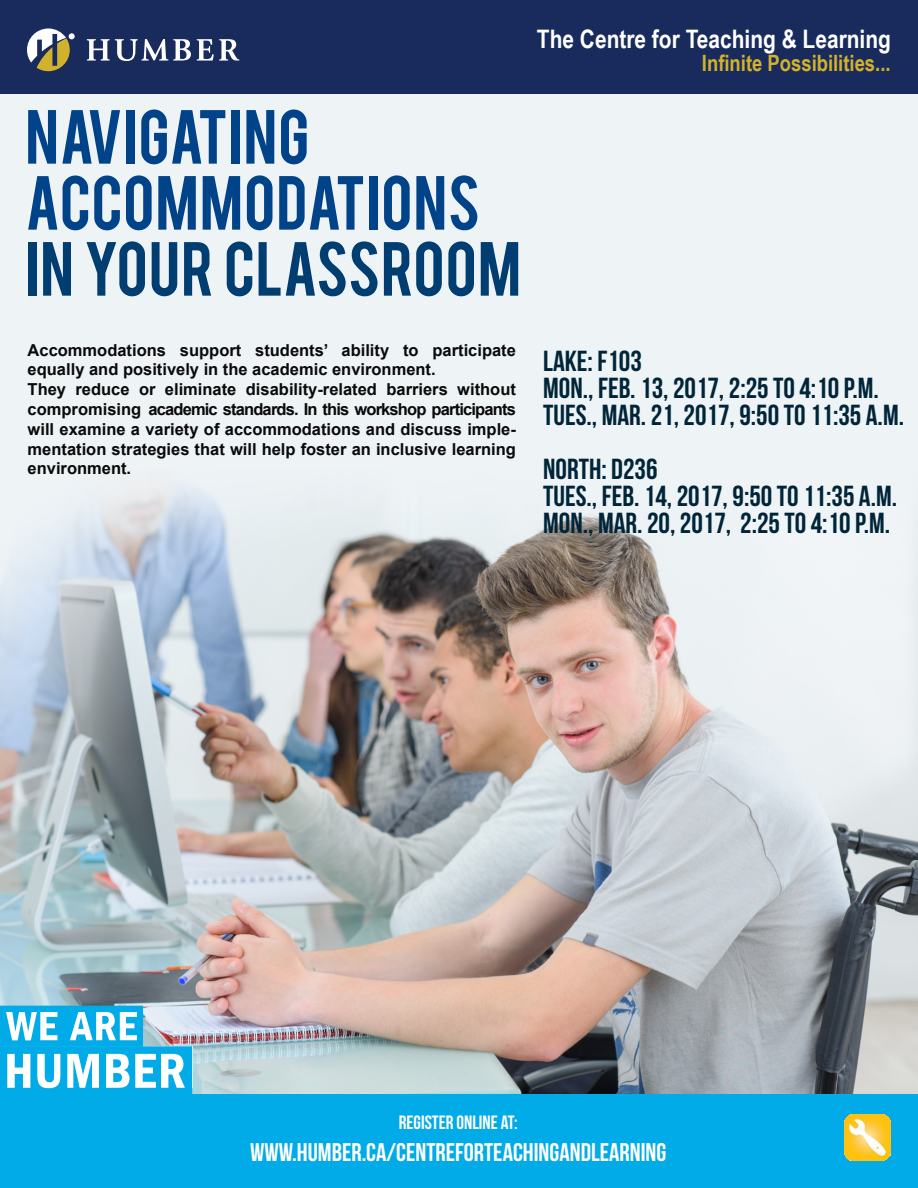
<style>
.page{position:relative;width:918px;height:1188px;background:#fff}
.page>*{position:absolute;margin:0;border:0;box-sizing:border-box;transform-origin:0 0}
.t1{font:60.15px/66px "Bebas";letter-spacing:.015em;color:#004389}
.t2{font:60.15px "Bebas";letter-spacing:.01em;color:#003d71}
.t3{font:28.95px/27.2px "Bebas Neue";color:#002539}
.t4{font:25.5px "Bebas Neue";color:#fff}
.t5{font:700 25.5px "Arial Narrow";color:#fff}
.t6{font:700 22.5px "Arial Narrow";color:#d2b22c}
.t7{font:19.2px "Bebas Neue";color:#fff}
.t8{font:700 16.5px/19.8px "Arial";color:#090a09}
</style>
<div class="page">
<img style="left:0;top:93px;width:918px;height:1002px">
<div style="left:0;top:0;width:918px;height:93px;background:#182b5c"></div>
<svg style="left:87px;top:39px;width:104px;height:22px"></svg>
<svg style="left:197px;top:39px;width:42px;height:22px"></svg>
<svg style="left:27px;top:29px;width:48px;height:42px"></svg>
<svg style="left:0;top:1006px;width:192px;height:89px"></svg>
<div style="left:0;top:1095px;width:918px;height:93px;background:#00abe7"></div>
<img style="left:845px;top:1115px;width:46px;height:46px">
<h1 class="t1" style="left:25px;top:100px;width:456px">NAVIGATING<br>ACCOMMODATIONS</h1>
<h1 class="t2" style="left:25px;top:225px;width:497px">IN YOUR CLASSROOM</h1>
<p class="t8" style="left:28px;top:340px;width:490px">Accommodations support students’ ability to participate equally and positively in the academic environment.<br>They reduce or eliminate disability-related barriers without compromising academic standards. In this workshop participants will examine a variety of accommodations and discuss imple&shy;mentation strategies that will help foster an inclusive learning environment.</p>
<h3 class="t5" style="left:537px;top:19px;width:356px">The Centre for Teaching &amp; Learning</h3>
<h3 class="t6" style="left:702px;top:46px;width:190px">Infinite Possibilities...</h3>
<h2 class="t3" style="left:543px;top:347px;width:362px">LAKE: F103<br>MON., FEB. 13, 2017, 2:25 TO 4:10 P.M.<br>TUES., MAR. 21, 2017, 9:50 TO 11:35 A.M.</h2>
<h2 class="t3" style="left:543px;top:455px;width:356px">NORTH: D236<br>TUES., FEB. 14, 2017, 9:50 TO 11:35 A.M.<br>MON., MAR. 20, 2017, 2:25 TO 4:10 P.M.</h2>
<p class="t7" style="left:399px;top:1112px;width:120px">REGISTER ONLINE AT:</p>
<h3 class="t4" style="left:250px;top:1138px;width:418px">WWW.HUMBER.CA/CENTREFORTEACHINGANDLEARNING</h3>
</div>
